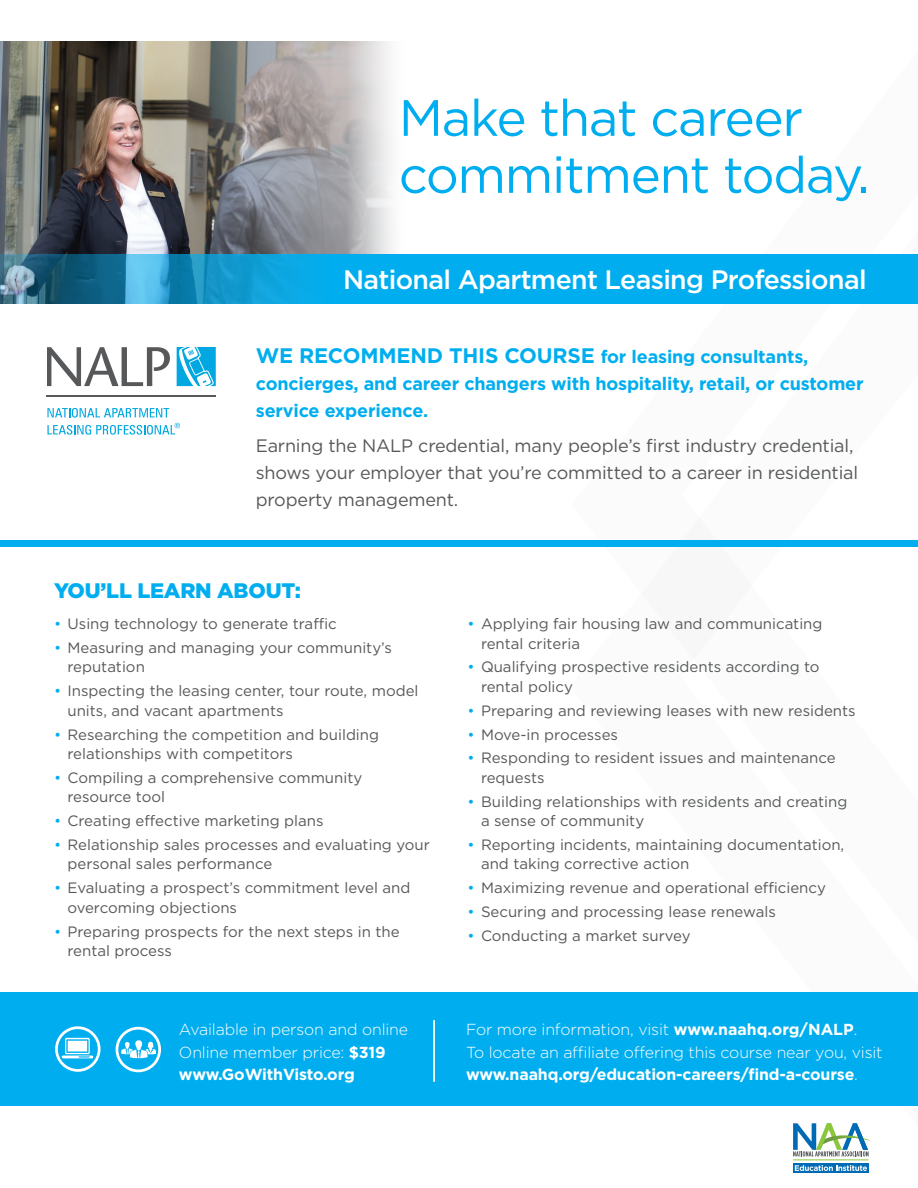
<style>
.page{position:relative;width:918px;height:1188px;background:#fff}
.page>*{position:absolute;margin:0;border:0;box-sizing:border-box;transform-origin:0 0}
.t1{font:51px/57px "Gotham HTF";letter-spacing:-.025em;color:#00aeef}
.t2{font:500 26.7px "Gotham HTF";letter-spacing:-.025em;color:#fff}
.t3{font:900 21px "Gotham HTF";letter-spacing:-.01em;color:#00aeef}
.t4{font:18px/27px "Gotham HTF";letter-spacing:-.01em;color:#57585a}
.t5{font:700 18px/27px "Gotham HTF";letter-spacing:-.01em;color:#00aeef}
.t6{font:300 15.9px/22.4px "Gotham HTF";letter-spacing:-.01em;color:#fff}
.t7{font:15px/19.5px "Gotham HTF";color:#57585a}
.s1{font-size:21px}
.s2{color:#00aeef}
.s3{font-weight:700}
</style>
<div class="page">
<div style="left:0;top:992px;width:918px;height:114px;background:#00aeef"></div>
<hr style="left:433px;top:1020px;width:2px;height:62px;background:#fff">
<div style="left:116px;top:1027px;width:45px;height:45px;border:3px solid #fff;border-radius:50%"></div>
<svg style="left:121px;top:1040px;width:35px;height:18px"></svg>
<div style="left:55px;top:1026px;width:46px;height:46px;border:3px solid #fff;border-radius:50%"></div>
<svg style="left:62px;top:1038px;width:31px;height:20px"></svg>
<img style="left:0;top:42px;width:393px;height:212px">
<svg style="left:0;top:254px;width:918px;height:49px;background:#0ca1db"></svg>
<div style="left:0;top:541px;width:918px;height:6px;background:#00aeef"></div>
<svg style="left:177px;top:347px;width:39px;height:39px"></svg>
<hr style="left:47px;top:396px;width:169px;height:1px;background:#57585a">
<svg style="left:47px;top:347px;width:123px;height:39px"></svg>
<svg style="left:47px;top:408px;width:133px;height:27px"></svg>
<svg style="left:793px;top:1123px;width:78px;height:33px"></svg>
<hr style="left:793px;top:1160px;width:76px;height:1px;background:#8bc63e">
<div style="left:793px;top:1163px;width:76px;height:10px;background:#006bb5"></div>
<svg style="left:795px;top:1165px;width:72px;height:6px"></svg>
<h1 class="t1" style="left:399px;top:89px;width:473px">Make that career commitment today.</h1>
<h2 class="t2" style="left:343px;top:264px;width:525px">National Apartment Leasing Professional</h2>
<p class="t5" style="left:256px;top:343px;width:609px"><span class="s1">WE RECOMMEND THIS COURSE</span> for leasing consultants, concierges, and career changers with hospitality, retail, or customer service experience.</p>
<p class="t4" style="left:256px;top:431px;width:604px">Earning the NALP credential, many people’s first industry credential, shows your employer that you’re committed to a career in residential property management.</p>
<h3 class="t3" style="left:54px;top:578px;width:249px">YOU’LL LEARN ABOUT:</h3>
<p class="t7" style="left:54px;top:614px;width:284px"><span class="s2">•</span> Using technology to generate traffic</p>
<p class="t7" style="left:68px;top:638px;width:326px;text-indent:-14px"><span class="s2">•</span> Measuring and managing your community’s reputation</p>
<p class="t7" style="left:68px;top:681px;width:353px;text-indent:-14px"><span class="s2">•</span> Inspecting the leasing center, tour route, model units, and vacant apartments</p>
<p class="t7" style="left:68px;top:724px;width:313px;text-indent:-14px"><span class="s2">•</span> Researching the competition and building relationships with competitors</p>
<p class="t7" style="left:68px;top:768px;width:296px;text-indent:-14px"><span class="s2">•</span> Compiling a comprehensive community resource tool</p>
<p class="t7" style="left:54px;top:811px;width:271px"><span class="s2">•</span> Creating effective marketing plans</p>
<p class="t7" style="left:68px;top:835px;width:364px;text-indent:-14px"><span class="s2">•</span> Relationship sales processes and evaluating your personal sales performance</p>
<p class="t7" style="left:68px;top:878px;width:344px;text-indent:-14px"><span class="s2">•</span> Evaluating a prospect’s commitment level and overcoming objections</p>
<p class="t7" style="left:68px;top:921px;width:334px;text-indent:-14px"><span class="s2">•</span> Preparing prospects for the next steps in the rental process</p>
<p class="t7" style="left:481px;top:614px;width:343px;text-indent:-14px"><span class="s2">•</span> Applying fair housing law and communicating rental criteria</p>
<p class="t7" style="left:481px;top:657px;width:340px;text-indent:-14px"><span class="s2">•</span> Qualifying prospective residents according to rental policy</p>
<p class="t7" style="left:468px;top:700px;width:390px"><span class="s2">•</span> Preparing and reviewing leases with new residents</p>
<p class="t7" style="left:468px;top:724px;width:152px"><span class="s2">•</span> Move-in processes</p>
<p class="t7" style="left:481px;top:748px;width:356px;text-indent:-14px"><span class="s2">•</span> Responding to resident issues and maintenance requests</p>
<p class="t7" style="left:481px;top:791px;width:368px;text-indent:-14px"><span class="s2">•</span> Building relationships with residents and creating a sense of community</p>
<p class="t7" style="left:481px;top:835px;width:365px;text-indent:-14px"><span class="s2">•</span> Reporting incidents, maintaining documentation, and taking corrective action</p>
<p class="t7" style="left:468px;top:878px;width:360px"><span class="s2">•</span> Maximizing revenue and operational efficiency</p>
<p class="t7" style="left:468px;top:902px;width:310px"><span class="s2">•</span> Securing and processing lease renewals</p>
<p class="t7" style="left:468px;top:926px;width:225px"><span class="s2">•</span> Conducting a market survey</p>
<p class="t6" style="left:179px;top:1018px;width:231px">Available in person and online<br>Online member price: <span class="s3">$319 www.GoWithVisto.org</span></p>
<p class="t6" style="left:466px;top:1018px;width:418px">For more information, visit <span class="s3">www.naahq.org/NALP</span>.<br>To locate an affiliate offering this course near you, visit <span class="s3">www.naahq.org/education-careers/find-a-course</span>.</p>
</div>
